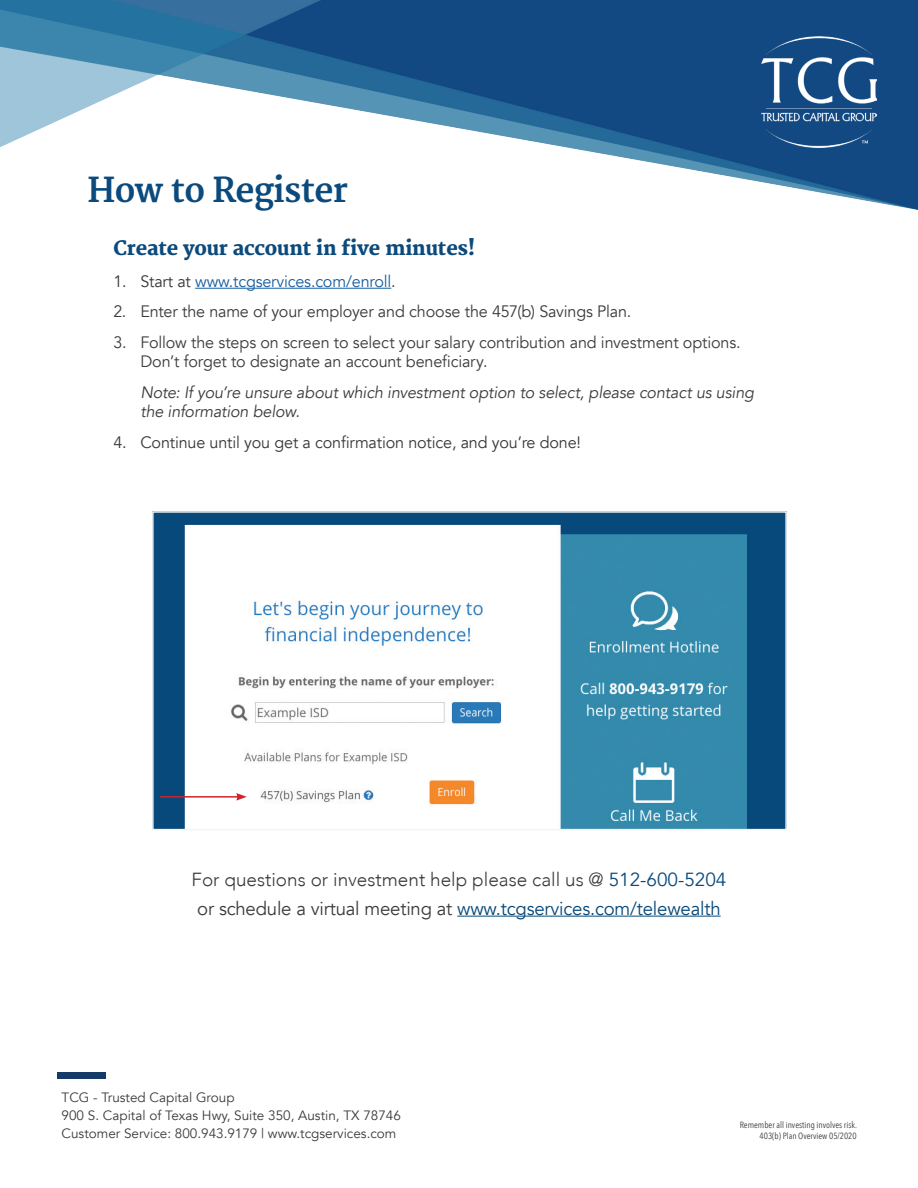
<style>
.page{position:relative;width:918px;height:1188px;background:#fff}
.page>*{position:absolute;margin:0;border:0;box-sizing:border-box;transform-origin:0 0}
.Headline{font:700 33.45px "Merriweather";letter-spacing:-.02em;color:#0b4a7c}
.Sub_headline{font:800 19.5px "Merriweather";letter-spacing:-.01em;color:#0b4a7c}
.t1{font:18.9px "Avenir";letter-spacing:-.01em;color:#064979}
.t2{font:300 18.9px "Avenir";color:#383839}
.t3{font:16.5px/19.8px "Avenir";letter-spacing:-.01em;color:#3b3b3a}
.Body{font:italic 16.5px/19.8px "Avenir";letter-spacing:-.01em;color:#3b3b3a}
.t4{font:16.5px "Avenir";letter-spacing:-.01em;color:#383839}
.t5{font:16.5px "Avenir";letter-spacing:-.01em;color:#175d9e}
.t6{font:13.5px "Avenir";color:#3b3b3a}
.t7{font:9px "Avenir Next Condensed";color:#3e3e3f}
.s1{color:#383839}
.s2{font-weight:400;color:#0b4a7c}
.s3{color:#3b3b3a}
</style>
<div class="page">
<img style="left:0;top:0;width:918px;height:210px">
<hr style="left:195px;top:288px;width:196px;height:1px;background:#175d9e">
<img style="left:762px;top:36px;width:115px;height:112px">
<div style="left:58px;top:1072px;width:48px;height:6px;background:#143a67"></div>
<img style="left:155px;top:514px;width:629px;height:313px">
<div style="left:152px;top:511px;width:635px;height:319px;border:2px solid #f5f4f3"></div>
<hr style="left:160px;top:796px;width:79px;height:2px;background:#d1232a">
<svg style="left:236px;top:793px;width:11px;height:8px"></svg>
<hr style="left:457px;top:916px;width:264px;height:1px;background:#064979">
<p class="Headline" style="left:88px;top:171px;width:262px">How to Register</p>
<p class="Sub_headline" style="left:113px;top:237px;width:363px">Create your account in five minutes!</p>
<p class="t5" style="left:113px;top:271px;width:284px"><span class="s1">1. Start at</span> www.tcgservices.com/enroll<span class="s1">.</span></p>
<p class="t3" style="left:113px;top:302px;width:519px">2. Enter the name of your employer and choose the 457(b) Savings Plan.</p>
<p class="t3" style="left:140px;top:332px;width:602px;text-indent:-27px">3. Follow the steps on screen to select your salary contribution and investment options.<br>Don’t forget to designate an account beneficiary.</p>
<p class="Body" style="left:140px;top:382px;width:615px">Note: If you’re unsure about which investment option to select, please contact us using the information below.</p>
<p class="t4" style="left:113px;top:432px;width:469px">4. Continue until you get a confirmation notice, and you’re done!</p>
<p class="t2" style="left:192px;top:868px;width:537px">For questions or investment help please call us @ <span class="s2">512-600-5204</span></p>
<p class="t1" style="left:197px;top:897px;width:525px"><span class="s3">or schedule a virtual meeting at</span> www.tcgservices.com/telewealth</p>
<p class="t6" style="left:62px;top:1090px;width:174px">TCG - Trusted Capital Group</p>
<p class="t6" style="left:62px;top:1108px;width:341px">900 S. Capital of Texas Hwy, Suite 350, Austin, TX 78746</p>
<p class="t6" style="left:62px;top:1126px;width:336px">Customer Service: 800.943.9179 | www.tcgservices.com</p>
<p class="t7" style="left:740px;top:1117px;width:119px">Remember all investing involves risk.</p>
<p class="t7" style="left:760px;top:1128px;width:99px">403(b) Plan Overview 05/2020</p>
</div>
